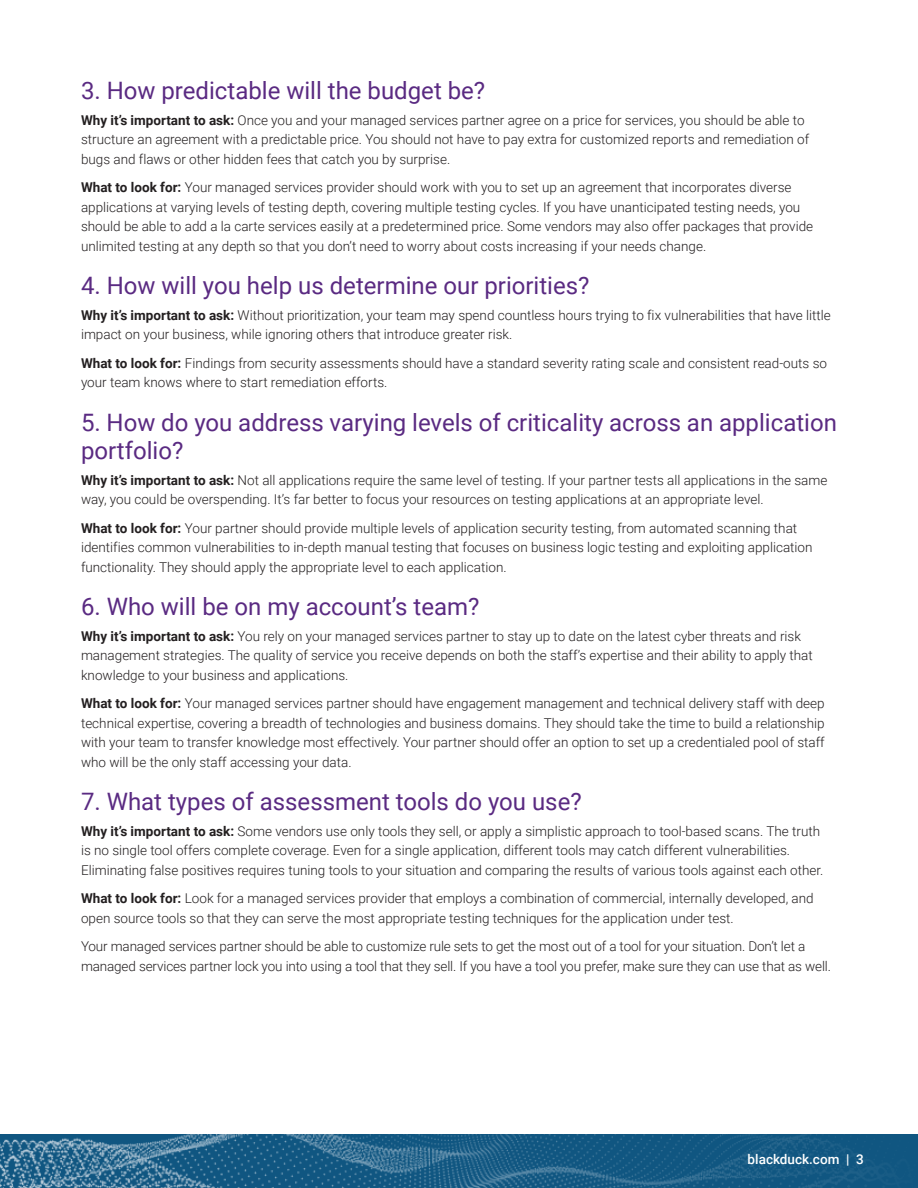
<style>
.page{position:relative;width:918px;height:1188px;background:#fff}
.page>*{position:absolute;margin:0;border:0;box-sizing:border-box;transform-origin:0 0}
.HEADING_1{font:24px/28.5px "Roboto";color:#5a2a82}
.BODY_COPY{font:300 13.5px/19.5px "Roboto";color:#231f20}
.t1{font:500 13.5px "Roboto";color:#fff}
.s1{font-weight:700}
</style>
<div class="page">
<img style="left:0;top:1134px;width:918px;height:54px">
<p class="HEADING_1" style="left:81px;top:75px;width:406px">3. How predictable will the budget be?</p>
<p class="BODY_COPY" style="left:81px;top:109px;width:730px"><span class="s1">Why it’s important to ask:</span> Once you and your managed services partner agree on a price for services, you should be able to structure an agreement with a predictable price. You should not have to pay extra for customized reports and remediation of bugs and flaws or other hidden fees that catch you by surprise.</p>
<p class="BODY_COPY" style="left:81px;top:177px;width:734px"><span class="s1">What to look for:</span> Your managed services provider should work with you to set up an agreement that incorporates diverse applications at varying levels of testing depth, covering multiple testing cycles. If you have unanticipated testing needs, you should be able to add a la carte services easily at a predetermined price. Some vendors may also offer packages that provide unlimited testing at any depth so that you don’t need to worry about costs increasing if your needs change.</p>
<p class="HEADING_1" style="left:81px;top:270px;width:510px">4. How will you help us determine our priorities?</p>
<p class="BODY_COPY" style="left:81px;top:304px;width:751px"><span class="s1">Why it’s important to ask:</span> Without prioritization, your team may spend countless hours trying to fix vulnerabilities that have little impact on your business, while ignoring others that introduce greater risk.</p>
<p class="BODY_COPY" style="left:81px;top:352px;width:748px"><span class="s1">What to look for:</span> Findings from security assessments should have a standard severity rating scale and consistent read-outs so your team knows where to start remediation efforts.</p>
<p class="HEADING_1" style="left:81px;top:407px;width:758px">5. How do you address varying levels of criticality across an application portfolio?</p>
<p class="BODY_COPY" style="left:81px;top:469px;width:748px"><span class="s1">Why it’s important to ask:</span> Not all applications require the same level of testing. If your partner tests all applications in the same way, you could be overspending. It’s far better to focus your resources on testing applications at an appropriate level.</p>
<p class="BODY_COPY" style="left:81px;top:517px;width:733px"><span class="s1">What to look for:</span> Your partner should provide multiple levels of application security testing, from automated scanning that identifies common vulnerabilities to in-depth manual testing that focuses on business logic testing and exploiting application functionality. They should apply the appropriate level to each application.</p>
<p class="HEADING_1" style="left:81px;top:591px;width:400px">6. Who will be on my account’s team?</p>
<p class="BODY_COPY" style="left:81px;top:625px;width:733px"><span class="s1">Why it’s important to ask:</span> You rely on your managed services partner to stay up to date on the latest cyber threats and risk management strategies. The quality of service you receive depends on both the staff’s expertise and their ability to apply that knowledge to your business and applications.</p>
<p class="BODY_COPY" style="left:81px;top:693px;width:745px;text-align:justify"><span class="s1">What to look for:</span> Your managed services partner should have engagement management and technical delivery staff with deep technical expertise, covering a breadth of technologies and business domains. They should take the time to build a relationship with your team to transfer knowledge most effectively. Your partner should offer an option to set up a credentialed pool of staff who will be the only staff accessing your data.</p>
<p class="HEADING_1" style="left:81px;top:786px;width:502px">7. What types of assessment tools do you use?</p>
<p class="BODY_COPY" style="left:81px;top:820px;width:744px"><span class="s1">Why it’s important to ask:</span> Some vendors use only tools they sell, or apply a simplistic approach to tool-based scans. The truth is no single tool offers complete coverage. Even for a single application, different tools may catch different vulnerabilities.<br>Eliminating false positives requires tuning tools to your situation and comparing the results of various tools against each other.</p>
<p class="BODY_COPY" style="left:81px;top:888px;width:734px"><span class="s1">What to look for:</span> Look for a managed services provider that employs a combination of commercial, internally developed, and open source tools so that they can serve the most appropriate testing techniques for the application under test.</p>
<p class="BODY_COPY" style="left:81px;top:936px;width:752px">Your managed services partner should be able to customize rule sets to get the most out of a tool for your situation. Don’t let a managed services partner lock you into using a tool that they sell. If you have a tool you prefer, make sure they can use that as well.</p>
<p class="t1" style="left:748px;top:1149px;width:118px">blackduck.com | 3</p>
</div>
